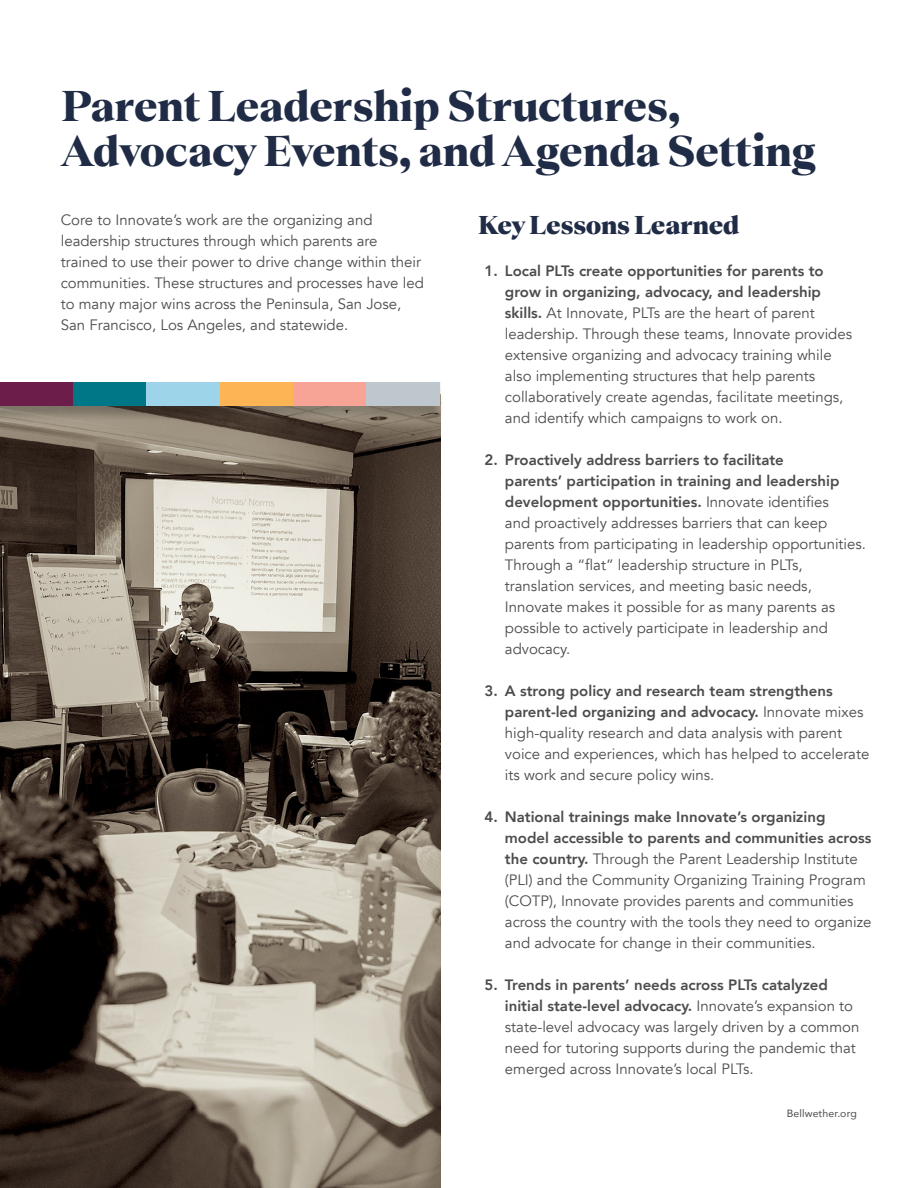
<style>
.page{position:relative;width:918px;height:1188px;background:#fff}
.page>*{position:absolute;margin:0;border:0;box-sizing:border-box;transform-origin:0 0}
.t1{font:800 45px/45px "Teodor";color:#202b46}
.t2{font:800 27px "Teodor";color:#202b46}
.t3{font:15px/21px "Avenir";color:#4c4c4e}
.t4{font:10.5px "Avenir";letter-spacing:.01em;color:#4c4c4e}
.s1{font-weight:800}
</style>
<div class="page">
<img style="left:0;top:423px;width:440px;height:765px">
<div style="left:0;top:384px;width:444px;height:39px;background:#000;opacity:.25"></div>
<div style="left:0;top:382px;width:73px;height:24px;background:#6d1d49"></div>
<div style="left:73px;top:382px;width:74px;height:24px;background:#007786"></div>
<div style="left:147px;top:382px;width:73px;height:24px;background:#9dd4ea"></div>
<div style="left:220px;top:382px;width:73px;height:24px;background:#fcb455"></div>
<div style="left:293px;top:382px;width:74px;height:24px;background:#f7a396"></div>
<div style="left:367px;top:382px;width:73px;height:24px;background:#bec6ce"></div>
<h1 class="t1" style="left:61px;top:82px;width:757px">Parent Leadership Structures,<br>Advocacy Events, and Agenda Setting</h1>
<p class="t3" style="left:61px;top:209px;width:365px">Core to Innovate’s work are the organizing and leadership structures through which parents are trained to use their power to drive change within their communities. These structures and processes have led to many major wins across the Peninsula, San Jose, San Francisco, Los Angeles, and statewide.</p>
<h2 class="t2" style="left:478px;top:204px;width:263px">Key Lessons Learned</h2>
<p class="t3" style="left:505px;top:260px;width:349px;text-indent:-20px"><span class="s1">1. Local PLTs create opportunities for parents to grow in organizing, advocacy, and leadership skills.</span> At Innovate, PLTs are the heart of parent leadership. Through these teams, Innovate provides extensive organizing and advocacy training while also implementing structures that help parents collaboratively create agendas, facilitate meetings, and identify which campaigns to work on.</p>
<p class="t3" style="left:505px;top:449px;width:363px;text-indent:-20px"><span class="s1">2. Proactively address barriers to facilitate<br>parents’ participation in training and leadership development opportunities.</span> Innovate identifies<br>and proactively addresses barriers that can keep parents from participating in leadership opportunities.<br>Through a “flat” leadership structure in PLTs, translation services, and meeting basic needs, Innovate makes it possible for as many parents as possible to actively participate in leadership and advocacy.</p>
<p class="t3" style="left:505px;top:680px;width:366px;text-indent:-20px"><span class="s1">3. A strong policy and research team strengthens parent-led organizing and advocacy.</span> Innovate mixes high-quality research and data analysis with parent voice and experiences, which has helped to accelerate its work and secure policy wins.</p>
<p class="t3" style="left:505px;top:806px;width:368px;text-indent:-20px"><span class="s1">4. National trainings make Innovate’s organizing model accessible to parents and communities across the country.</span> Through the Parent Leadership Institute (PLI) and the Community Organizing Training Program (COTP), Innovate provides parents and communities across the country with the tools they need to organize and advocate for change in their communities.</p>
<p class="t3" style="left:505px;top:974px;width:356px;text-indent:-20px"><span class="s1">5. Trends in parents’ needs across PLTs catalyzed initial state-level advocacy.</span> Innovate’s expansion to state-level advocacy was largely driven by a common need for tutoring supports during the pandemic that emerged across Innovate’s local PLTs.</p>
<p class="t4" style="left:787px;top:1105px;width:71px">Bellwether.org</p>
</div>
